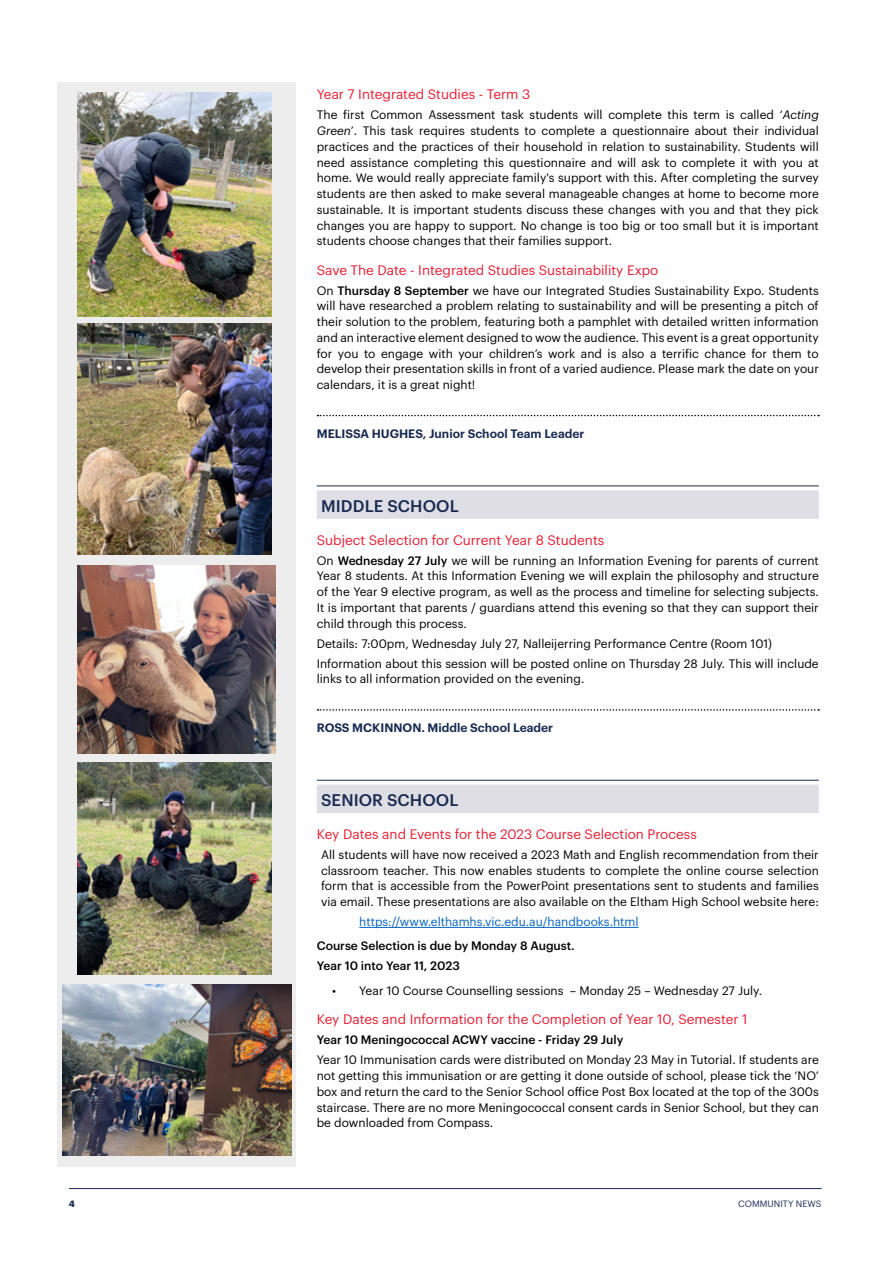
<style>
.page{position:relative;width:893px;height:1263px;background:#fff}
.page>*{position:absolute;margin:0;border:0;box-sizing:border-box;transform-origin:0 0}
.t1{font:500 16.5px "Graphik";letter-spacing:.005em;color:#192b52}
.t2{font:13.5px "Graphik";color:#e81d31}
.t3{font:12px/15.8px "Graphik";color:#000;text-align:justify}
.t4{font:500 12px/20px "Graphik";color:#000}
.t5{font:600 12px "Graphik";color:#192b52}
.t6{font:12px "Graphik";color:#0563c1}
.t7{font:9px "Graphik";letter-spacing:.005em;color:#192b52}
.t8{font:700 9px "Graphik";color:#192b52}
.s1{font-style:italic}
.s2{font-weight:500}
</style>
<div class="page">
<hr style="left:69px;top:1188px;width:752px;height:1px;background:#192b52">
<svg style="left:318px;top:415px;width:501px;height:1px"></svg>
<hr style="left:317px;top:486px;width:502px;height:1px;background:#192b52">
<div style="left:317px;top:490px;width:502px;height:29px;background:#dfdee4"></div>
<svg style="left:318px;top:709px;width:501px;height:2px"></svg>
<hr style="left:317px;top:780px;width:502px;height:1px;background:#192b52">
<div style="left:317px;top:785px;width:502px;height:28px;background:#dfdee4"></div>
<hr style="left:359px;top:927px;width:280px;height:1px;background:#0563c1">
<div style="left:57px;top:82px;width:239px;height:1084px;background:#ededed"></div>
<img style="left:78px;top:93px;width:193px;height:223px">
<img style="left:62px;top:984px;width:229px;height:172px">
<img style="left:78px;top:566px;width:198px;height:188px">
<img style="left:78px;top:763px;width:193px;height:212px">
<img style="left:78px;top:323px;width:193px;height:232px">
<p class="t2" style="left:317px;top:84px;width:215px">Year 7 Integrated Studies - Term 3</p>
<p class="t3" style="left:317px;top:106px;width:504px">The first Common Assessment task students will complete this term is called ‘<span class="s1">Acting Green</span>’. This task requires students to complete a questionnaire about their individual practices and the practices of their household in relation to sustainability. Students will need assistance completing this questionnaire and will ask to complete it with you at home. We would really appreciate family's support with this. After completing the survey students are then asked to make several manageable changes at home to become more sustainable. It is important students discuss these changes with you and that they pick changes you are happy to support. No change is too big or too small but it is important students choose changes that their families support.</p>
<p class="t2" style="left:317px;top:260px;width:343px">Save The Date - Integrated Studies Sustainability Expo</p>
<p class="t3" style="left:317px;top:281px;width:504px">On <span class="s2">Thursday 8 September</span> we have our Integrated Studies Sustainability Expo. Students will have researched a problem relating to sustainability and will be presenting a pitch of their solution to the problem, featuring both a pamphlet with detailed written information and an interactive element designed to wow the audience. This event is a great opportunity for you to engage with your children’s work and is also a terrific chance for them to develop their presentation skills in front of a varied audience. Please mark the date on your calendars, it is a great night!</p>
<p class="t5" style="left:317px;top:424px;width:269px">MELISSA HUGHES, Junior School Team Leader</p>
<h1 class="t1" style="left:321px;top:493px;width:139px">MIDDLE SCHOOL</h1>
<p class="t2" style="left:317px;top:530px;width:289px">Subject Selection for Current Year 8 Students</p>
<p class="t3" style="left:317px;top:551px;width:503px">On <span class="s2">Wednesday 27 July</span> we will be running an Information Evening for parents of current Year 8 students. At this Information Evening we will explain the philosophy and structure of the Year 9 elective program, as well as the process and timeline for selecting subjects.<br>It is important that parents / guardians attend this evening so that they can support their child through this process.</p>
<p class="t3" style="left:317px;top:632px;width:503px;line-height:20px">Details: 7:00pm, Wednesday July 27, Nalleijerring Performance Centre (Room 101)<br>Information about this session will be posted online on Thursday 28 July. This will include</p>
<p class="t3" style="left:317px;top:670px;width:269px">links to all information provided on the evening.</p>
<p class="t5" style="left:317px;top:718px;width:238px">ROSS MCKINNON. Middle School Leader</p>
<h1 class="t1" style="left:321px;top:787px;width:139px">SENIOR SCHOOL</h1>
<p class="t2" style="left:317px;top:824px;width:382px">Key Dates and Events for the 2023 Course Selection Process</p>
<p class="t3" style="left:321px;top:846px;width:499px">All students will have now received a 2023 Math and English recommendation from their classroom teacher. This now enables students to complete the online course selection form that is accessible from the PowerPoint presentations sent to students and families via email. These presentations are also available on the Eltham High School website here:</p>
<p class="t6" style="left:359px;top:913px;width:281px">https://www.elthamhs.vic.edu.au/handbooks.html</p>
<p class="t4" style="left:317px;top:935px;width:259px">Course Selection is due by Monday 8 August.<br>Year 10 into Year 11, 2023</p>
<p class="t3" style="left:332px;top:982px;width:431px">• Year 10 Course Counselling sessions – Monday 25 – Wednesday 27 July.</p>
<p class="t2" style="left:317px;top:1009px;width:432px">Key Dates and Information for the Completion of Year 10, Semester 1</p>
<p class="t4" style="left:317px;top:1029px;width:308px">Year 10 Meningococcal ACWY vaccine - Friday 29 July</p>
<p class="t3" style="left:317px;top:1051px;width:504px">Year 10 Immunisation cards were distributed on Monday 23 May in Tutorial. If students are not getting this immunisation or are getting it done outside of school, please tick the ‘NO’ box and return the card to the Senior School office Post Box located at the top of the 300s staircase. There are no more Meningococcal consent cards in Senior School, but they can be downloaded from Compass.</p>
<p class="t8" style="left:69px;top:1196px;width:8px">4</p>
<p class="t7" style="left:738px;top:1196px;width:85px">COMMUNITY NEWS</p>
</div>
